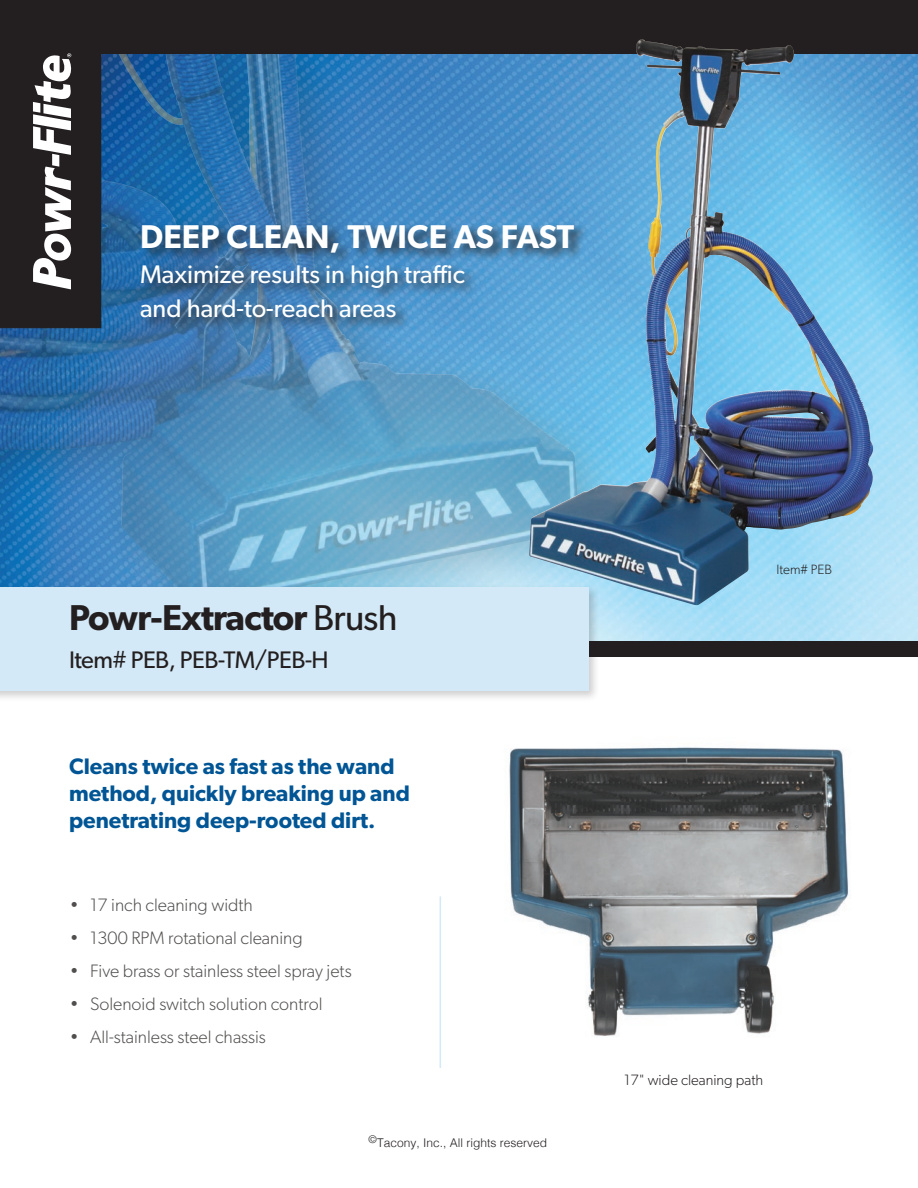
<style>
.page{position:relative;width:918px;height:1188px;background:#fff}
.page>*{position:absolute;margin:0;border:0;box-sizing:border-box;transform-origin:0 0}
.t1{font:600 36px "Gibson";letter-spacing:-.02em;color:#231f20}
.t2{font:600 33px "Gibson";letter-spacing:.005em;color:#fff}
.t3{font:25.5px/34.5px "Gibson";color:#fff}
.t4{font:24px "Gibson";letter-spacing:-.02em;color:#231f20}
.t5{font:600 22.5px/27px "Gibson";color:#005595}
.t6{font:300 18px "Gibson";color:#514f4e}
.t7{font:300 15px "Gibson";color:#231f20}
.t8{font:300 13.5px "Gibson";color:#231f20}
.t9{font:300 12px "Helvetica";color:#231f20}
.s1{font-weight:400}
</style>
<div class="page">
<div style="left:0;top:626px;width:918px;height:31px;background:#231f20"></div>
<img style="left:632px;top:328px;width:286px;height:313px">
<svg style="left:0;top:0;width:918px;height:328px;background:#374b5a"></svg>
<div style="left:0;top:20px;width:632px;height:637px;background:#231f20"></div>
<img style="left:0;top:54px;width:529px;height:529px">
<hr style="left:440px;top:896px;width:1px;height:172px;background:#d4e9f7">
<div style="left:0;top:583px;width:600px;height:119px;background:#231f20;opacity:.22"></div>
<div style="left:0;top:587px;width:589px;height:103px;background:#d4e9f7"></div>
<img style="left:509px;top:747px;width:340px;height:289px">
<div style="left:140px;top:222px;width:449px;height:109px;background:#231f20;opacity:.75"></div>
<img style="left:529px;top:44px;width:348px;height:562px">
<h2 class="t2" style="left:140px;top:217px;width:436px">DEEP CLEAN, TWICE AS FAST</h2>
<h3 class="t3" style="left:140px;top:257px;width:326px">Maximize results in high traffic and hard-to-reach areas</h3>
<h1 class="t1" style="left:69px;top:596px;width:330px">Powr-Extractor <span class="s1">Brush</span></h1>
<h3 class="t4" style="left:69px;top:645px;width:261px">Item# PEB, PEB-TM/PEB-H</h3>
<p class="t5" style="left:69px;top:752px;width:342px">Cleans twice as fast as the wand method, quickly breaking up and penetrating deep-rooted dirt.</p>
<p class="t6" style="left:70px;top:894px;width:185px">• 17 inch cleaning width</p>
<p class="t6" style="left:70px;top:927px;width:234px">• 1300 RPM rotational cleaning</p>
<p class="t6" style="left:70px;top:960px;width:283px">• Five brass or stainless steel spray jets</p>
<p class="t6" style="left:70px;top:993px;width:254px">• Solenoid switch solution control</p>
<p class="t6" style="left:70px;top:1026px;width:198px">• All-stainless steel chassis</p>
<p class="t9" style="left:369px;top:1133px;width:180px"><sup>©</sup>Tacony, Inc., All rights reserved</p>
<p class="t8" style="left:776px;top:561px;width:57px">Item# PEB</p>
<p class="t7" style="left:624px;top:1071px;width:141px">17" wide cleaning path</p>
</div>
